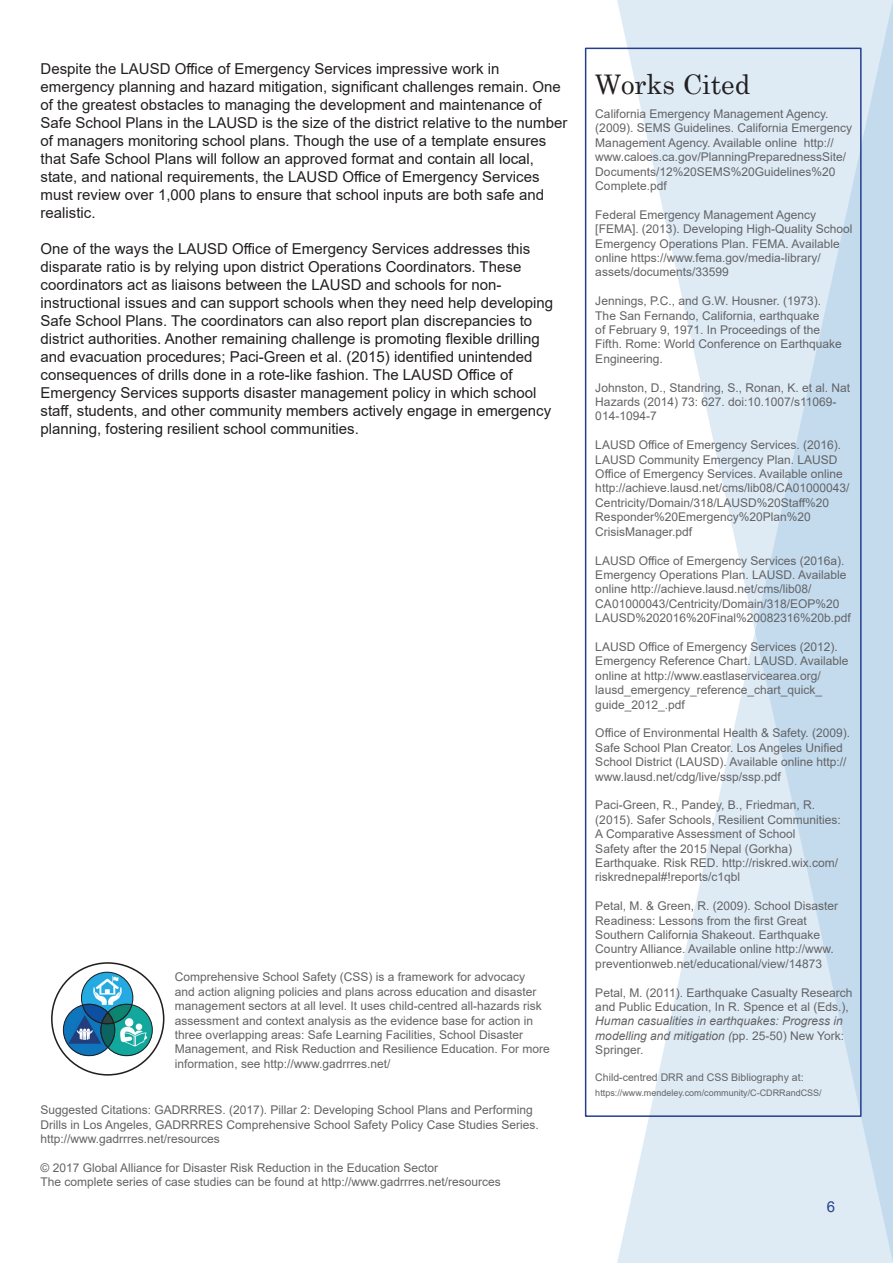
<style>
.page{position:relative;width:893px;height:1263px;background:#fff}
.page>*{position:absolute;margin:0;border:0;box-sizing:border-box;transform-origin:0 0}
.section_header{font:27px "Century Schoolbook";color:#231f20}
.Body{font:15px/18px "Arial";color:#231f20}
.headers_and_footers{font:15px "Arial";color:#253f8e}
.Body_grey{font:12px/14.4px "Arial";color:#636366}
.supporters{font:12px/14.4px "Arial";color:#636366}
.Body_grey-2{font:10.5px "Arial";color:#636366}
.Body_grey-3{font:9px "Arial";color:#636366}
.s1{font-style:italic}
</style>
<div class="page">
<svg style="left:617px;top:0;width:276px;height:1263px;fill:#deebf5"></svg>
<div style="left:585px;top:48px;width:277px;height:1069px;border:2px solid #253f8e"></div>
<img style="left:63px;top:970px;width:91px;height:87px">
<div style="left:51px;top:962px;width:113px;height:113px;border:2px solid #231f20;border-radius:50%"></div>
<div style="left:63px;top:1004px;width:52px;height:52px;border:1px solid #231f20;border-radius:50%"></div>
<div style="left:101px;top:1004px;width:52px;height:52px;border:1px solid #231f20;border-radius:50%"></div>
<div style="left:81px;top:972px;width:52px;height:52px;border:1px solid #231f20;border-radius:50%"></div>
<p class="Body" style="left:40px;top:59px;width:528px">Despite the LAUSD Office of Emergency Services impressive work in emergency planning and hazard mitigation, significant challenges remain. One of the greatest obstacles to managing the development and maintenance of Safe School Plans in the LAUSD is the size of the district relative to the number of managers monitoring school plans. Though the use of a template ensures that Safe School Plans will follow an approved format and contain all local, state, and national requirements, the LAUSD Office of Emergency Services must review over 1,000 plans to ensure that school inputs are both safe and realistic.</p>
<p class="Body" style="left:40px;top:239px;width:514px">One of the ways the LAUSD Office of Emergency Services addresses this disparate ratio is by relying upon district Operations Coordinators. These coordinators act as liaisons between the LAUSD and schools for non&shy;instructional issues and can support schools when they need help developing Safe School Plans. The coordinators can also report plan discrepancies to district authorities. Another remaining challenge is promoting flexible drilling and evacuation procedures; Paci-Green et al. (2015) identified unintended consequences of drills done in a rote-like fashion. The LAUSD Office of Emergency Services supports disaster management policy in which school staff, students, and other community members actively engage in emergency planning, fostering resilient school communities.</p>
<p class="supporters" style="left:175px;top:970px;width:376px">Comprehensive School Safety (CSS) is a framework for advocacy<br>and action aligning policies and plans across education and disaster management sectors at all level. It uses child-centred all-hazards risk assessment and context analysis as the evidence base for action in three overlapping areas: Safe Learning Facilities, School Disaster Management, and Risk Reduction and Resilience Education. For more information, see http://www.gadrrres.net/</p>
<p class="supporters" style="left:40px;top:1103px;width:500px">Suggested Citations: GADRRRES. (2017). Pillar 2: Developing School Plans and Performing<br>Drills in Los Angeles, GADRRRES Comprehensive School Safety Policy Case Studies Series. http://www.gadrrres.net/resources</p>
<p class="supporters" style="left:40px;top:1160px;width:399px">© 2017 Global Alliance for Disaster Risk Reduction in the Education Sector</p>
<p class="supporters" style="left:40px;top:1175px;width:462px">The complete series of case studies can be found at http://www.gadrrres.net/resources</p>
<p class="section_header" style="left:595px;top:62px;width:157px">Works Cited</p>
<p class="Body_grey" style="left:595px;top:107px;width:258px">California Emergency Management Agency. (2009). SEMS Guidelines. California Emergency Management Agency. Available online http:// www.caloes.ca.gov/PlanningPreparednessSite/ Documents/12%20SEMS%20Guidelines%20<br>Complete.pdf</p>
<p class="Body_grey" style="left:595px;top:207px;width:259px">Federal Emergency Management Agency [FEMA]. (2013). Developing High-Quality School Emergency Operations Plan. FEMA. Available online https://www.fema.gov/media-library/ assets/documents/33599</p>
<p class="Body_grey" style="left:595px;top:294px;width:248px">Jennings, P.C., and G.W. Housner. (1973).<br>The San Fernando, California, earthquake<br>of February 9, 1971. In Proceedings of the Fifth. Rome: World Conference on Earthquake Engineering.</p>
<p class="Body_grey" style="left:595px;top:380px;width:256px">Johnston, D., Standring, S., Ronan, K. et al. Nat<br>Hazards (2014) 73: 627. doi:10.1007/s11069-<br>014-1094-7</p>
<p class="Body_grey" style="left:595px;top:438px;width:256px">LAUSD Office of Emergency Services. (2016).<br>LAUSD Community Emergency Plan. LAUSD Office of Emergency Services. Available online http://achieve.lausd.net/cms/lib08/CA01000043/ Centricity/Domain/318/LAUSD%20Staff%20<br>Responder%20Emergency%20Plan%20<br>CrisisManager.pdf</p>
<p class="Body_grey" style="left:595px;top:553px;width:257px">LAUSD Office of Emergency Services (2016a).<br>Emergency Operations Plan. LAUSD. Available online http://achieve.lausd.net/cms/lib08/ CA01000043/Centricity/Domain/318/EOP%20<br>LAUSD%202016%20Final%20082316%20b.pdf</p>
<p class="Body_grey" style="left:595px;top:639px;width:244px">LAUSD Office of Emergency Services (2012).</p>
<p class="Body_grey" style="left:595px;top:654px;width:255px">Emergency Reference Chart. LAUSD. Available online at http://www.eastlaservicearea.org/ lausd_emergency_reference_chart_quick_ guide_2012_.pdf</p>
<p class="Body_grey" style="left:595px;top:726px;width:256px">Office of Environmental Health &amp; Safety. (2009).<br>Safe School Plan Creator. Los Angeles Unified School District (LAUSD). Available online http:// www.lausd.net/cdg/live/ssp/ssp.pdf</p>
<p class="Body_grey" style="left:595px;top:798px;width:247px">Paci-Green, R., Pandey, B., Friedman, R. (2015). Safer Schools, Resilient Communities:<br>A Comparative Assessment of School<br>Safety after the 2015 Nepal (Gorkha)<br>Earthquake. Risk RED. http://riskred.wix.com/ riskrednepal#!reports/c1qbl</p>
<p class="Body_grey" style="left:595px;top:899px;width:244px">Petal, M. &amp; Green, R. (2009). School Disaster Readiness: Lessons from the first Great Southern California Shakeout. Earthquake Country Alliance. Available online http://www. preventionweb.net/educational/view/14873</p>
<p class="Body_grey" style="left:595px;top:985px;width:259px">Petal, M. (2011). Earthquake Casualty Research and Public Education, In R. Spence et al (Eds.), <span class="s1">Human casualities in earthquakes: Progress in modelling and mitigation (</span>pp. 25-50) New York:<br>Springer.</p>
<p class="Body_grey-2" style="left:595px;top:1070px;width:210px">Child-centred DRR and CSS Bibliography at:</p>
<p class="Body_grey-3" style="left:595px;top:1086px;width:228px">https://www.mendeley.com/community/C-CDRRandCSS/</p>
<p class="headers_and_footers" style="left:827px;top:1196px;width:10px">6</p>
</div>
